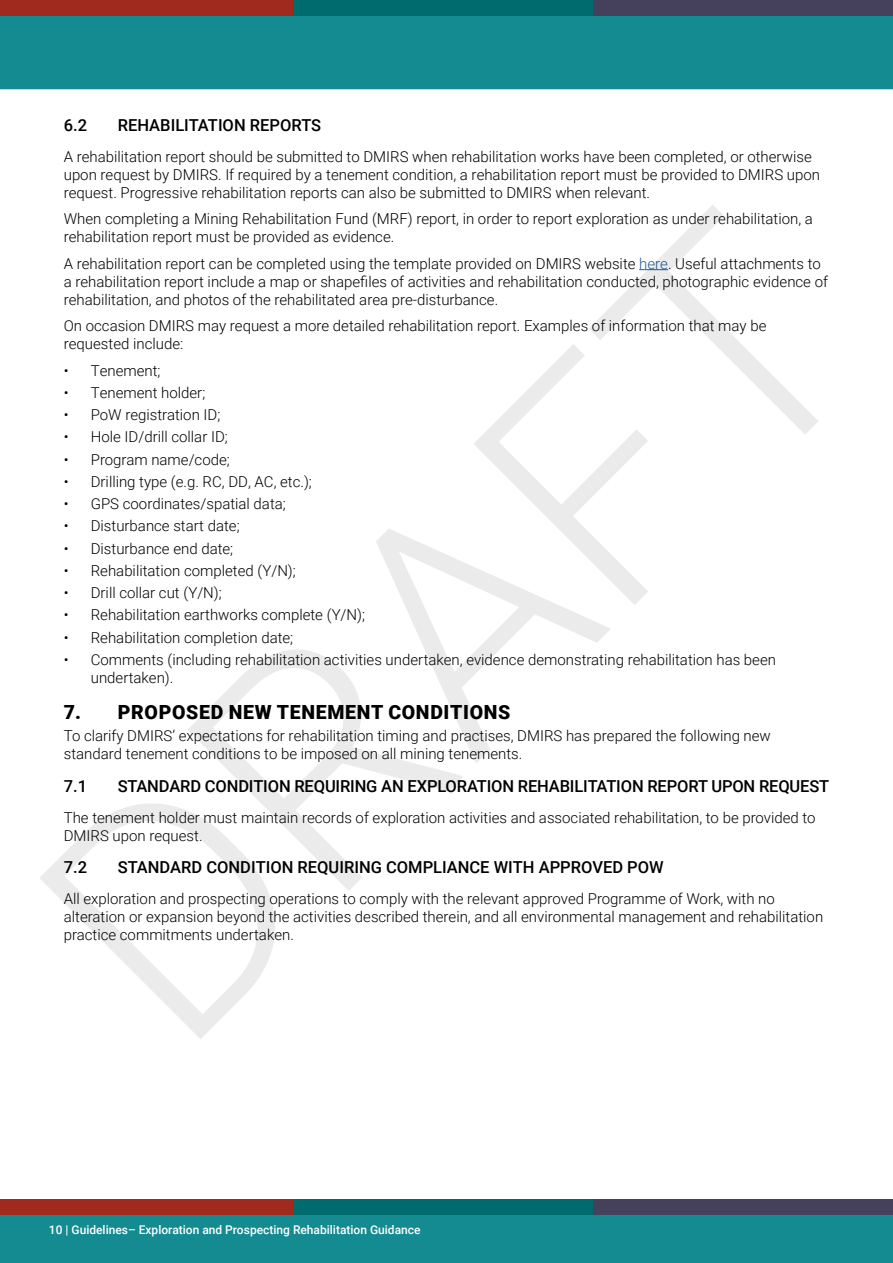
<style>
.page{position:relative;width:893px;height:1263px;background:#fff}
.page>*{position:absolute;margin:0;border:0;box-sizing:border-box;transform-origin:0 0}
.t1{font:300 320.7px "Roboto";color:#000}
.Heading_1{font:900 19.5px "Roboto";letter-spacing:.035em;color:#000}
.Heading_2{font:500 16.5px "Roboto";letter-spacing:-.01em;color:#000}
.Main_Copy{font:300 15px/18px "Roboto";color:#000}
.t2{font:500 12px "Roboto";color:#fff}
.s1{color:#215e9e}
</style>
<div class="page">
<div style="left:0;top:15px;width:893px;height:74px;background:#138b91"></div>
<div style="left:0;top:0;width:299px;height:15px;background:#a02a1d"></div>
<div style="left:295px;top:0;width:299px;height:15px;background:#006b6e"></div>
<div style="left:594px;top:0;width:299px;height:15px;background:#45415d"></div>
<div style="left:0;top:1214px;width:893px;height:49px;background:#138b91"></div>
<div style="left:0;top:1199px;width:299px;height:15px;background:#a02a1d"></div>
<div style="left:295px;top:1199px;width:299px;height:15px;background:#006b6e"></div>
<div style="left:594px;top:1199px;width:299px;height:15px;background:#45415d"></div>
<svg style="left:639px;top:269px;width:29px;height:1px"></svg>
<p class="Heading_2" style="left:64px;top:113px;width:25px">6.2</p>
<p class="Heading_2" style="left:118px;top:113px;width:205px">REHABILITATION REPORTS</p>
<p class="Main_Copy" style="left:64px;top:147px;width:758px">A rehabilitation report should be submitted to DMIRS when rehabilitation works have been completed, or otherwise upon request by DMIRS. If required by a tenement condition, a rehabilitation report must be provided to DMIRS upon request. Progressive rehabilitation reports can also be submitted to DMIRS when relevant.</p>
<p class="Main_Copy" style="left:64px;top:209px;width:751px">When completing a Mining Rehabilitation Fund (MRF) report, in order to report exploration as under rehabilitation, a rehabilitation report must be provided as evidence.</p>
<p class="Main_Copy" style="left:64px;top:254px;width:766px">A rehabilitation report can be completed using the template provided on DMIRS website <span class="s1">here</span>. Useful attachments to a rehabilitation report include a map or shapefiles of activities and rehabilitation conducted, photographic evidence of rehabilitation, and photos of the rehabilitated area pre-disturbance.</p>
<p class="Main_Copy" style="left:64px;top:316px;width:704px">On occasion DMIRS may request a more detailed rehabilitation report. Examples of information that may be requested include:</p>
<p class="Main_Copy" style="left:64px;top:361px;width:98px">• Tenement;</p>
<p class="Main_Copy" style="left:64px;top:383px;width:143px">• Tenement holder;</p>
<p class="Main_Copy" style="left:64px;top:405px;width:158px">• PoW registration ID;</p>
<p class="Main_Copy" style="left:64px;top:427px;width:165px">• Hole ID/drill collar ID;</p>
<p class="Main_Copy" style="left:64px;top:450px;width:168px">• Program name/code;</p>
<p class="Main_Copy" style="left:64px;top:472px;width:250px">• Drilling type (e.g. RC, DD, AC, etc.);</p>
<p class="Main_Copy" style="left:64px;top:494px;width:223px">• GPS coordinates/spatial data;</p>
<p class="Main_Copy" style="left:64px;top:516px;width:177px">• Disturbance start date;</p>
<p class="Main_Copy" style="left:64px;top:539px;width:171px">• Disturbance end date;</p>
<p class="Main_Copy" style="left:64px;top:561px;width:234px">• Rehabilitation completed (Y/N);</p>
<p class="Main_Copy" style="left:64px;top:583px;width:159px">• Drill collar cut (Y/N);</p>
<p class="Main_Copy" style="left:64px;top:605px;width:303px">• Rehabilitation earthworks complete (Y/N);</p>
<p class="Main_Copy" style="left:64px;top:628px;width:231px">• Rehabilitation completion date;</p>
<p class="Main_Copy" style="left:91px;top:650px;width:687px;text-indent:-27px">• Comments (including rehabilitation activities undertaken, evidence demonstrating rehabilitation has been undertaken).</p>
<p class="Heading_1" style="left:64px;top:698px;width:448px">7. PROPOSED NEW TENEMENT CONDITIONS</p>
<p class="Main_Copy" style="left:64px;top:726px;width:709px">To clarify DMIRS’ expectations for rehabilitation timing and practises, DMIRS has prepared the following new standard tenement conditions to be imposed on all mining tenements.</p>
<p class="Heading_2" style="left:64px;top:774px;width:25px">7.1</p>
<p class="Heading_2" style="left:118px;top:774px;width:713px">STANDARD CONDITION REQUIRING AN EXPLORATION REHABILITATION REPORT UPON REQUEST</p>
<p class="Main_Copy" style="left:64px;top:808px;width:753px">The tenement holder must maintain records of exploration activities and associated rehabilitation, to be provided to<br>DMIRS upon request.</p>
<p class="Heading_2" style="left:64px;top:856px;width:25px">7.2</p>
<p class="Heading_2" style="left:118px;top:856px;width:547px">STANDARD CONDITION REQUIRING COMPLIANCE WITH APPROVED POW</p>
<p class="Main_Copy" style="left:64px;top:889px;width:761px">All exploration and prospecting operations to comply with the relevant approved Programme of Work, with no alteration or expansion beyond the activities described therein, and all environmental management and rehabilitation practice commitments undertaken.</p>
<h1 class="t1" style="left:-59px;top:820px;width:990px;rotate:-45deg">DRAFT</h1>
<p class="t2" style="left:49px;top:1221px;width:373px">10 | Guidelines– Exploration and Prospecting Rehabilitation Guidance</p>
</div>
